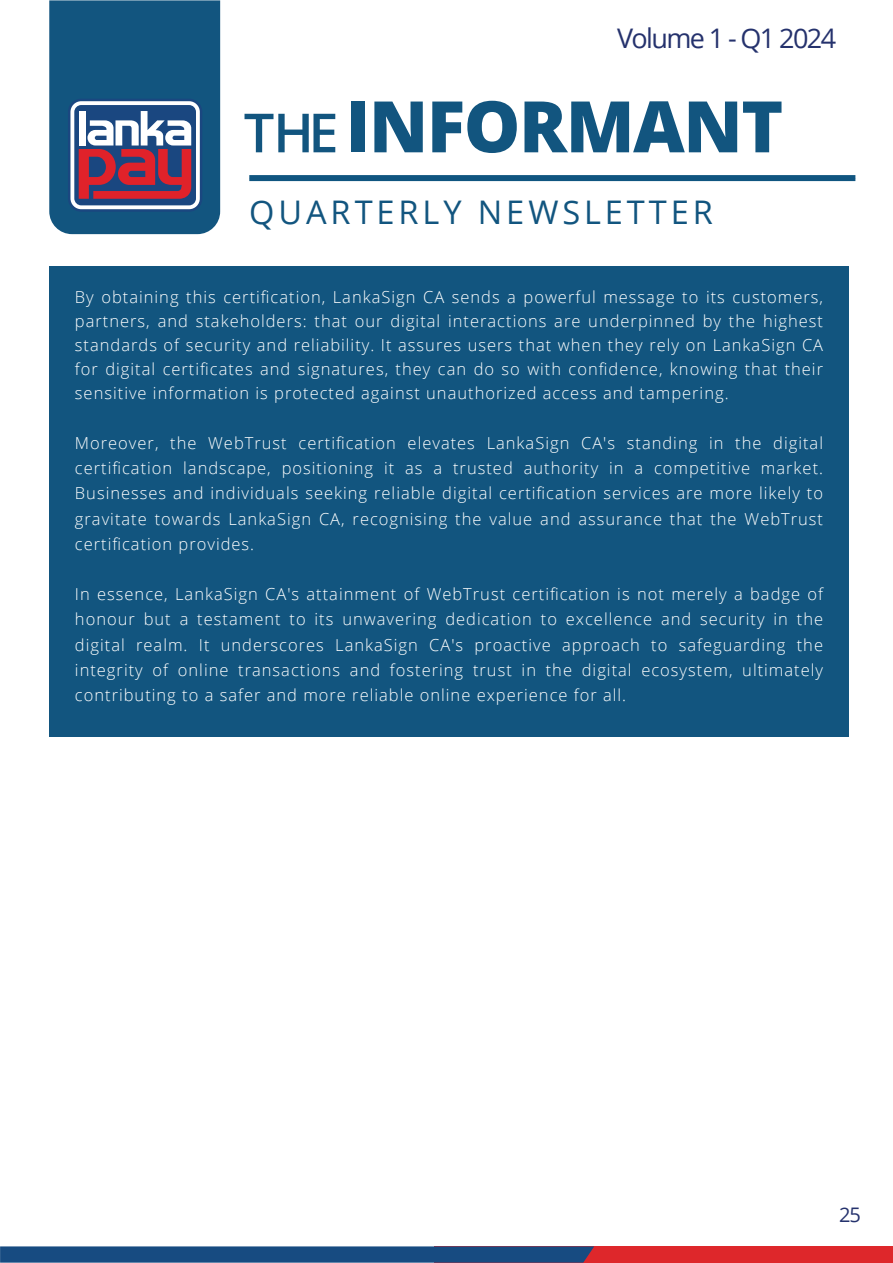
<style>
.page{position:relative;width:893px;height:1263px;background:#fff}
.page>*{position:absolute;margin:0;border:0;box-sizing:border-box;transform-origin:0 0}
.t1{font:800 71.1px "Open Sans";letter-spacing:-.02em;color:#12557f}
.t2{font:32.55px "Open Sans";letter-spacing:.12em;color:#12557f}
.t3{font:27px "Open Sans";letter-spacing:-.06em;color:#25326d}
.t4{font:20.1px "Open Sans";color:#25326d}
.t5{font:300 16.5px/25.2px "Open Sans";letter-spacing:.06em;color:#fff;text-align:justify}
.s1{font-weight:600;font-size:54px}
</style>
<div class="page">
<div style="left:249px;top:175px;width:606px;height:6px;background:#105580"></div>
<svg style="left:49px;top:0;width:171px;height:234px"></svg>
<div style="left:434px;top:1246px;width:459px;height:17px;background:#de272b"></div>
<svg style="left:0;top:1246px;width:594px;height:17px"></svg>
<div style="left:49px;top:266px;width:799px;height:471px;background:#12557f"></div>
<h3 class="t3" style="left:617px;top:20px;width:220px">Volume 1 - Q1 2024</h3>
<h1 class="t1" style="left:244px;top:72px;width:541px"><span class="s1">THE</span>INFORMANT</h1>
<h2 class="t2" style="left:249px;top:190px;width:465px">QUARTERLY NEWSLETTER</h2>
<p class="t5" style="left:75px;top:284px;width:750px;line-height:24px">By obtaining this certification, LankaSign CA sends a powerful message to its customers, partners, and stakeholders: that our digital interactions are underpinned by the highest standards of security and reliability. It assures users that when they rely on LankaSign CA for digital certificates and signatures, they can do so with confidence, knowing that their sensitive information is protected against unauthorized access and tampering.</p>
<p class="t5" style="left:75px;top:430px;width:750px">Moreover, the WebTrust certification elevates LankaSign CA's standing in the digital certification landscape, positioning it as a trusted authority in a competitive market.<br>Businesses and individuals seeking reliable digital certification services are more likely to gravitate towards LankaSign CA, recognising the value and assurance that the WebTrust certification provides.</p>
<p class="t5" style="left:75px;top:581px;width:750px">In essence, LankaSign CA's attainment of WebTrust certification is not merely a badge of honour but a testament to its unwavering dedication to excellence and security in the digital realm. It underscores LankaSign CA's proactive approach to safeguarding the integrity of online transactions and fostering trust in the digital ecosystem, ultimately contributing to a safer and more reliable online experience for all.</p>
<p class="t4" style="left:839px;top:1200px;width:23px">25</p>
</div>
